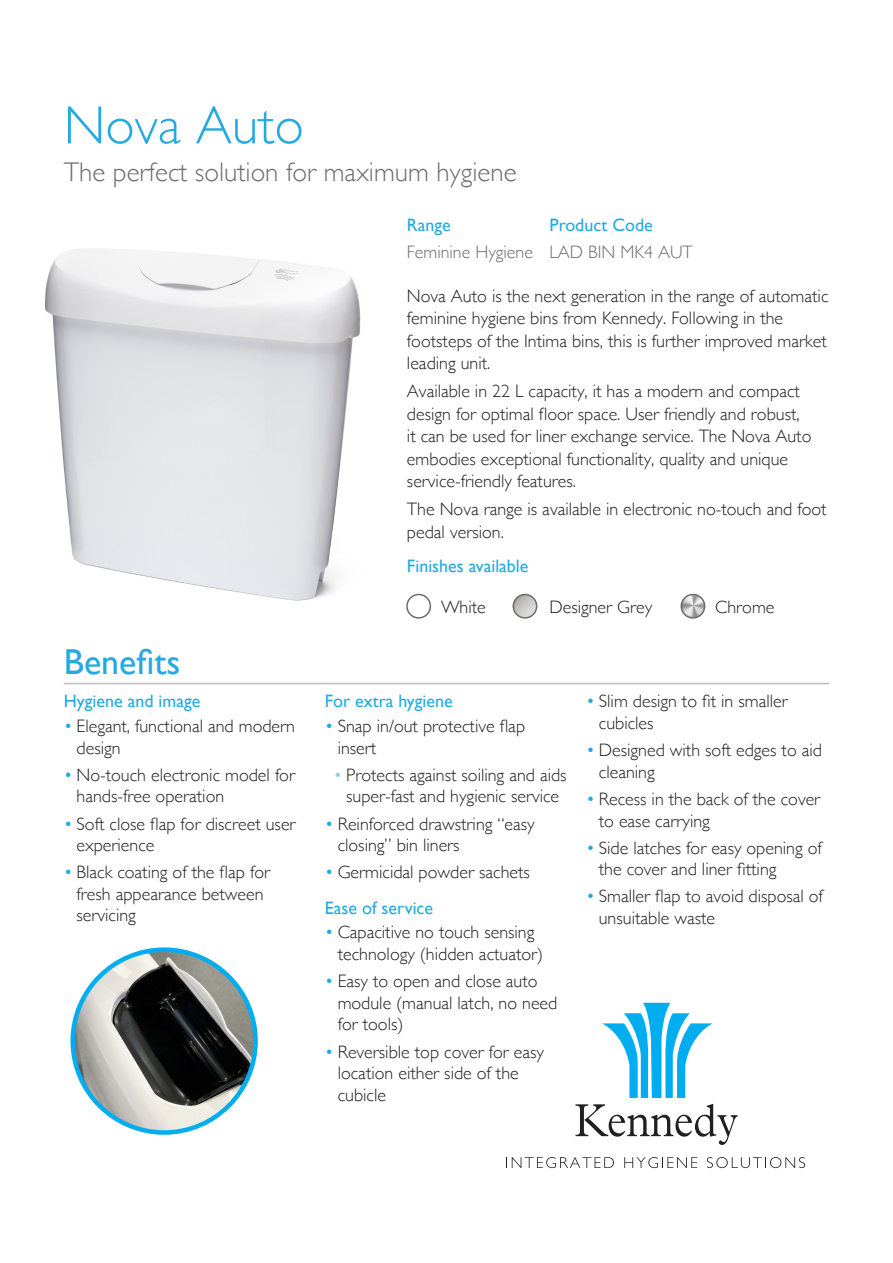
<style>
.page{position:relative;width:893px;height:1263px;background:#fff}
.page>*{position:absolute;margin:0;border:0;box-sizing:border-box;transform-origin:0 0}
.t1{font:300 54px "Gill Sans";color:#24aae1}
.t2{font:36px "Gill Sans";color:#24aae1}
.t3{font:300 27px "Gill Sans";color:#6c6d70}
.t4{font:300 18px/21.6px "Gill Sans";color:#231f20}
.t5{font:18px "Gill Sans";color:#24aae1}
.t6{font:300 18px "Gill Sans";color:#6c6d70}
.s1{color:#24aae1}
.s2{color:#9eceee}
.s3{font-weight:400;color:#24aae1}
</style>
<div class="page">
<div style="left:406px;top:594px;width:25px;height:25px;background:#fff;border:2px solid #6c6d70;border-radius:50%"></div>
<img style="left:513px;top:594px;width:24px;height:24px;border-radius:50%">
<div style="left:512px;top:594px;width:25px;height:25px;border:2px solid #6c6d70;border-radius:50%"></div>
<img style="left:681px;top:594px;width:24px;height:24px;border-radius:50%">
<div style="left:680px;top:594px;width:25px;height:25px;border:2px solid #6c6d70;border-radius:50%"></div>
<hr style="left:64px;top:683px;width:765px;height:1px;background:#bcbdc0">
<img style="left:45px;top:249px;width:316px;height:352px">
<img style="left:275px;top:269px;width:24px;height:11px">
<svg style="left:602px;top:1003px;width:111px;height:95px"></svg>
<svg style="left:575px;top:1104px;width:163px;height:41px"></svg>
<svg style="left:506px;top:1157px;width:108px;height:11px"></svg>
<svg style="left:624px;top:1157px;width:73px;height:11px"></svg>
<svg style="left:707px;top:1157px;width:98px;height:11px"></svg>
<img style="left:75px;top:950px;width:181px;height:182px">
<div style="left:70px;top:947px;width:188px;height:188px;border:4px solid #00aeef;border-radius:50%"></div>
<h1 class="t1" style="left:64px;top:106px;width:242px">Nova Auto</h1>
<h3 class="t3" style="left:64px;top:163px;width:454px">The perfect solution for maximum hygiene</h3>
<p class="t5" style="left:407px;top:219px;width:45px">Range</p>
<p class="t5" style="left:549px;top:219px;width:105px">Product Code</p>
<p class="t6" style="left:407px;top:246px;width:287px">Feminine Hygiene LAD BIN MK4 AUT</p>
<p class="t4" style="left:407px;top:286px;width:423px;line-height:22.5px">Nova Auto is the next generation in the range of automatic feminine hygiene bins from Kennedy. Following in the footsteps of the Intima bins, this is further improved market leading unit.</p>
<p class="t4" style="left:407px;top:382px;width:406px;line-height:22.5px">Available in 22 L capacity, it has a modern and compact design for optimal floor space. User friendly and robust, it can be used for liner exchange service. The Nova Auto embodies exceptional functionality, quality and unique service-friendly features.</p>
<p class="t4" style="left:407px;top:500px;width:421px;line-height:22.5px">The Nova range is available in electronic no-touch and foot pedal version.</p>
<h2 class="t2" style="left:64px;top:649px;width:118px">Benefits</h2>
<p class="t5" style="left:64px;top:695px;width:138px">Hygiene and image</p>
<p class="t4" style="left:77px;top:717px;width:220px;text-indent:-13px"><span class="s1">•</span> Elegant, functional and modern design</p>
<p class="t4" style="left:77px;top:766px;width:220px;text-indent:-13px"><span class="s1">•</span> No-touch electronic model for hands-free operation</p>
<p class="t4" style="left:77px;top:814px;width:221px;text-indent:-13px"><span class="s1">•</span> Soft close flap for discreet user experience</p>
<p class="t4" style="left:77px;top:863px;width:195px;text-indent:-13px"><span class="s1">•</span> Black coating of the flap for fresh appearance between servicing</p>
<p class="t5" style="left:407px;top:560px;width:123px">Finishes available</p>
<p class="t4" style="left:441px;top:598px;width:46px">White</p>
<p class="t4" style="left:549px;top:598px;width:104px">Designer Grey</p>
<p class="t4" style="left:715px;top:598px;width:61px">Chrome</p>
<p class="t5" style="left:325px;top:695px;width:129px">For extra hygiene</p>
<p class="t4" style="left:338px;top:717px;width:189px;text-indent:-13px"><span class="s1">•</span> Snap in/out protective flap insert</p>
<p class="t4" style="left:333px;top:766px;width:235px;text-align:center"><span class="s2">•</span> Protects against soiling and aids super-fast and hygienic service</p>
<p class="t4" style="left:338px;top:814px;width:199px;text-indent:-13px"><span class="s1">•</span> Reinforced drawstring “easy closing” bin liners</p>
<p class="t4" style="left:325px;top:856px;width:206px;line-height:35.7px"><span class="s1">•</span> Germicidal powder sachets<br><span class="s3">Ease of service</span></p>
<p class="t4" style="left:338px;top:923px;width:207px;text-indent:-13px"><span class="s1">•</span> Capacitive no touch sensing technology (hidden actuator)</p>
<p class="t4" style="left:338px;top:972px;width:221px;text-indent:-13px"><span class="s1">•</span> Easy to open and close auto module (manual latch, no need for tools)</p>
<p class="t4" style="left:338px;top:1042px;width:208px;text-indent:-13px"><span class="s1">•</span> Reversible top cover for easy location either side of the cubicle</p>
<p class="t4" style="left:599px;top:692px;width:190px;text-indent:-13px"><span class="s1">•</span> Slim design to fit in smaller cubicles</p>
<p class="t4" style="left:599px;top:741px;width:225px;text-indent:-13px"><span class="s1">•</span> Designed with soft edges to aid cleaning</p>
<p class="t4" style="left:599px;top:790px;width:223px;text-indent:-13px"><span class="s1">•</span> Recess in the back of the cover to ease carrying</p>
<p class="t4" style="left:599px;top:839px;width:225px;text-indent:-13px"><span class="s1">•</span> Side latches for easy opening of the cover and liner fitting</p>
<p class="t4" style="left:599px;top:887px;width:226px;text-indent:-13px"><span class="s1">•</span> Smaller flap to avoid disposal of unsuitable waste</p>
</div>
